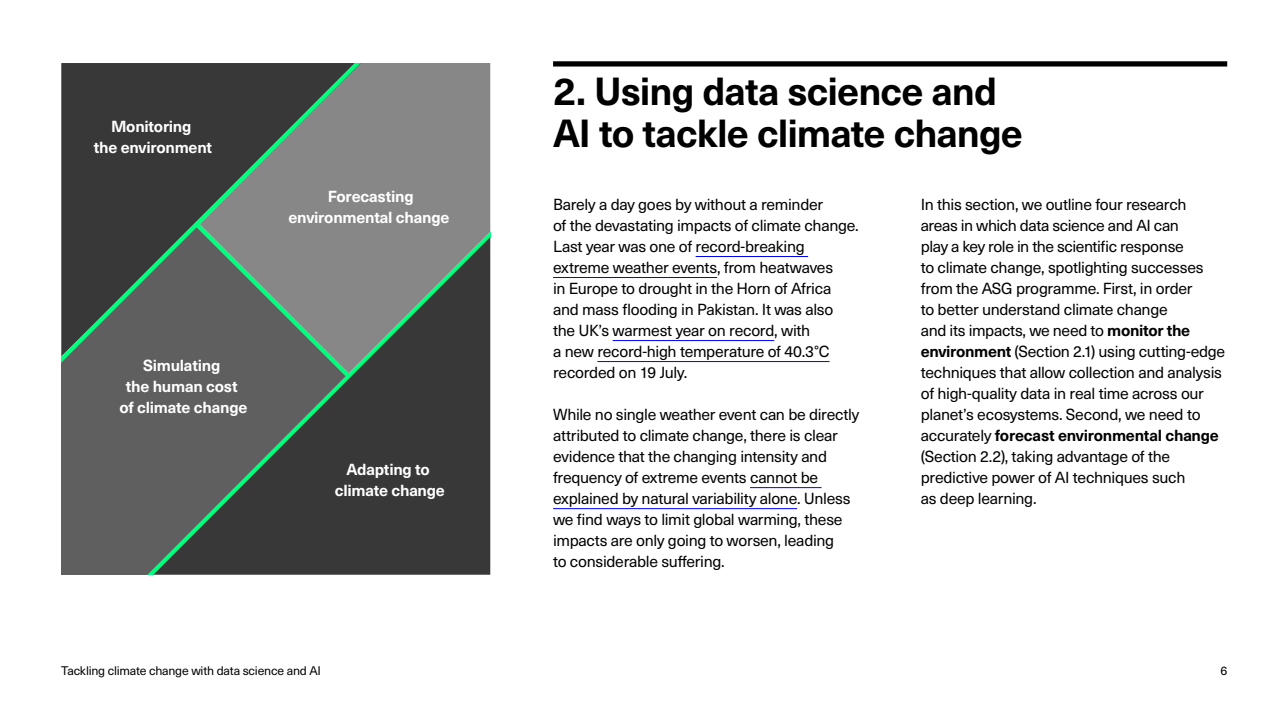
<style>
.page{position:relative;width:1287px;height:724px;background:#fff}
.page>*{position:absolute;margin:0;border:0;box-sizing:border-box;transform-origin:0 0}
.t1{font:700 38.5px/42px "Neue Haas Unica W1 G";letter-spacing:-.025em;color:#000}
.t2{font:15.75px/21px "Neue Haas Unica W1 G";letter-spacing:-.02em;color:#000}
.t3{font:700 15.75px/21px "Neue Haas Unica W1 G";letter-spacing:-.015em;color:#fff;text-align:center}
.t4{font:12.25px "Neue Haas Unica W1 G";letter-spacing:-.02em;color:#000}
.s1{font-weight:700}
</style>
<div class="page">
<div style="left:553px;top:61px;width:674px;height:5px;background:#000"></div>
<hr style="left:695px;top:256px;width:113px;height:1px;background:#00f">
<hr style="left:553px;top:277px;width:164px;height:1px;background:#00f">
<hr style="left:612px;top:340px;width:162px;height:1px;background:#00f">
<hr style="left:597px;top:361px;width:232px;height:1px;background:#00f">
<hr style="left:750px;top:487px;width:71px;height:1px;background:#00f">
<hr style="left:553px;top:508px;width:244px;height:1px;background:#00f">
<div style="left:61px;top:63px;width:139px;height:106px;background:#383838"></div>
<div style="left:61px;top:169px;width:139px;height:58px;background:#383838"></div>
<div style="left:346px;top:373px;width:144px;height:201px;background:#383838"></div>
<svg style="left:200px;top:63px;width:290px;height:310px;background:#6b6e6d"></svg>
<svg style="left:61px;top:227px;width:285px;height:347px;background:#565c59"></svg>
<p class="t3" style="left:94px;top:115px;width:120px">Monitoring<br>the environment</p>
<p class="t3" style="left:288px;top:185px;width:162px">Forecasting environmental change</p>
<p class="t3" style="left:119px;top:354px;width:129px">Simulating<br>the human cost of climate change</p>
<p class="t3" style="left:335px;top:458px;width:112px">Adapting to climate change</p>
<h1 class="t1" style="left:553px;top:68px;width:471px">2. Using data science and<br>AI to tackle climate change</h1>
<p class="t2" style="left:553px;top:193px;width:307px">Barely a day goes by without a reminder<br>of the devastating impacts of climate change.<br>Last year was one of record-breaking extreme weather events, from heatwaves<br>in Europe to drought in the Horn of Africa and mass flooding in Pakistan. It was also the UK’s warmest year on record, with<br>a new record-high temperature of 40.3°C recorded on 19 July.</p>
<p class="t2" style="left:553px;top:403px;width:308px">While no single weather event can be directly attributed to climate change, there is clear evidence that the changing intensity and frequency of extreme events cannot be explained by natural variability alone. Unless we find ways to limit global warming, these impacts are only going to worsen, leading<br>to considerable suffering.</p>
<p class="t2" style="left:920px;top:193px;width:306px">In this section, we outline four research areas in which data science and AI can<br>play a key role in the scientific response<br>to climate change, spotlighting successes from the ASG programme. First, in order<br>to better understand climate change<br>and its impacts, we need to <span class="s1">monitor the environment</span> (Section 2.1) using cutting-edge techniques that allow collection and analysis of high-quality data in real time across our planet’s ecosystems. Second, we need to accurately <span class="s1">forecast environmental change </span>(Section 2.2), taking advantage of the predictive power of AI techniques such<br>as deep learning.</p>
<p class="t4" style="left:61px;top:661px;width:261px">Tackling climate change with data science and AI</p>
<p class="t4" style="left:1220px;top:661px;width:8px">6</p>
</div>
